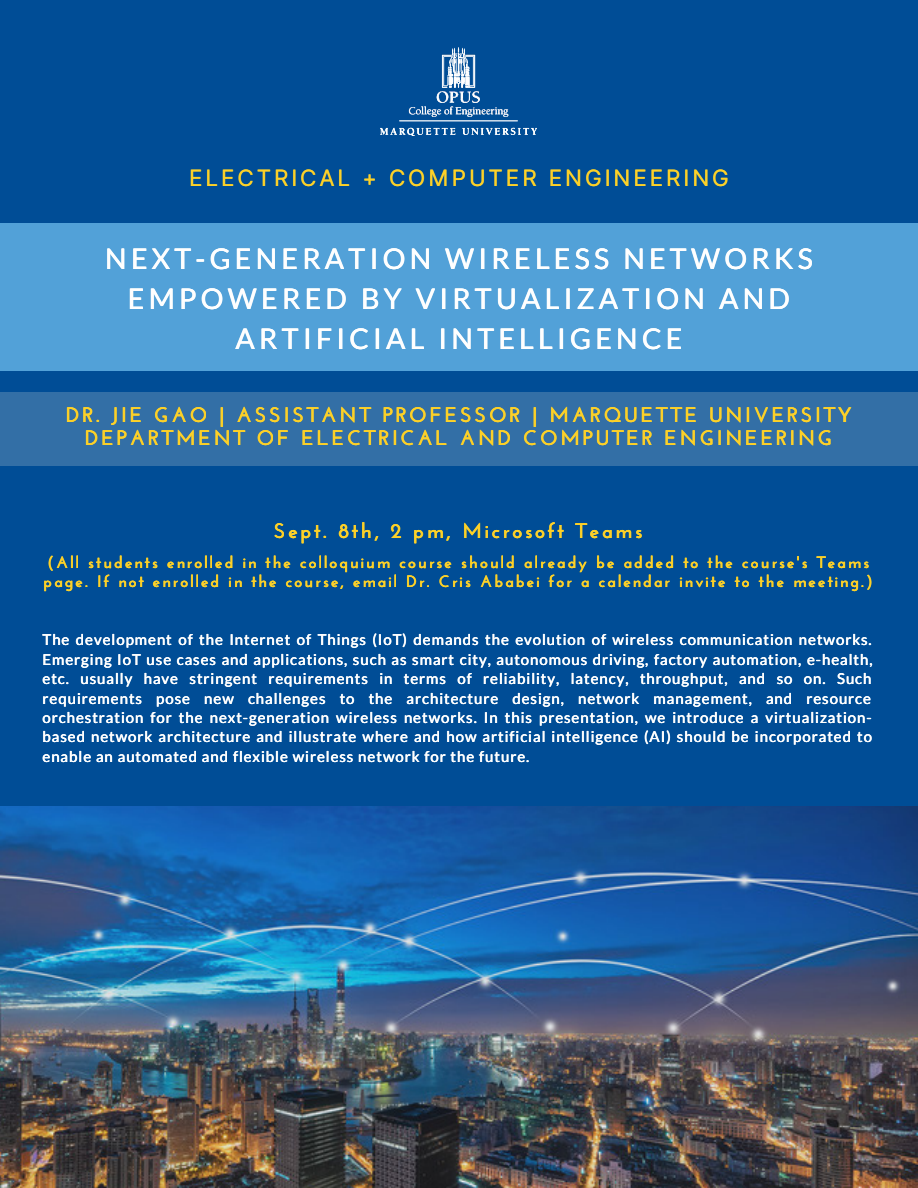
<style>
.page{position:relative;width:918px;height:1188px;background:#004d96}
.page>*{position:absolute;margin:0;border:0;box-sizing:border-box;transform-origin:0 0}
.t1{font:28.5px/39.8px "Lato";letter-spacing:.15em;color:#fff;text-align:center}
.t2{font:22.5px "Inter";letter-spacing:.13em;color:#fdd128}
.t3{font:700 21px/22.8px "Josefin Sans";letter-spacing:.13em;color:#fdd128;text-align:center}
.t4{font:700 16.5px/18.3px "Josefin Sans";letter-spacing:.13em;color:#fdd128}
.t5{font:15px/19.5px "Lato";letter-spacing:.065em;color:#fff;text-align:justify}
</style>
<div class="page">
<div style="left:0;top:224px;width:918px;height:147px;background:#52a1d8"></div>
<img style="left:380px;top:47px;width:157px;height:89px">
<img style="left:0;top:807px;width:918px;height:381px">
<div style="left:0;top:392px;width:918px;height:74px;background:#336fa6"></div>
<h2 class="t2" style="left:189px;top:165px;width:541px">ELECTRICAL + COMPUTER ENGINEERING</h2>
<h1 class="t1" style="left:105px;top:238px;width:709px">NEXT-GENERATION WIRELESS NETWORKS<br>EMPOWERED BY VIRTUALIZATION AND<br>ARTIFICIAL INTELLIGENCE</h1>
<h3 class="t3" style="left:66px;top:405px;width:787px">DR. JIE GAO | ASSISTANT PROFESSOR | MARQUETTE UNIVERSITY<br>DEPARTMENT OF ELECTRICAL AND COMPUTER ENGINEERING</h3>
<h3 class="t3" style="left:274px;top:521px;width:370px">Sept. 8th, 2 pm, Microsoft Teams</h3>
<p class="t4" style="left:44px;top:555px;width:831px">(All students enrolled in the colloquium course should already be added to the course's Teams page. If not enrolled in the course, email Dr. Cris Ababei for a calendar invite to the meeting.)</p>
<p class="t5" style="left:43px;top:630px;width:832px">The development of the Internet of Things (IoT) demands the evolution of wireless communication networks.<br>Emerging IoT use cases and applications, such as smart city, autonomous driving, factory automation, e-health, etc. usually have stringent requirements in terms of reliability, latency, throughput, and so on. Such requirements pose new challenges to the architecture design, network management, and resource orchestration for the next-generation wireless networks. In this presentation, we introduce a virtualization&shy;based network architecture and illustrate where and how artificial intelligence (AI) should be incorporated to enable an automated and flexible wireless network for the future.</p>
</div>
